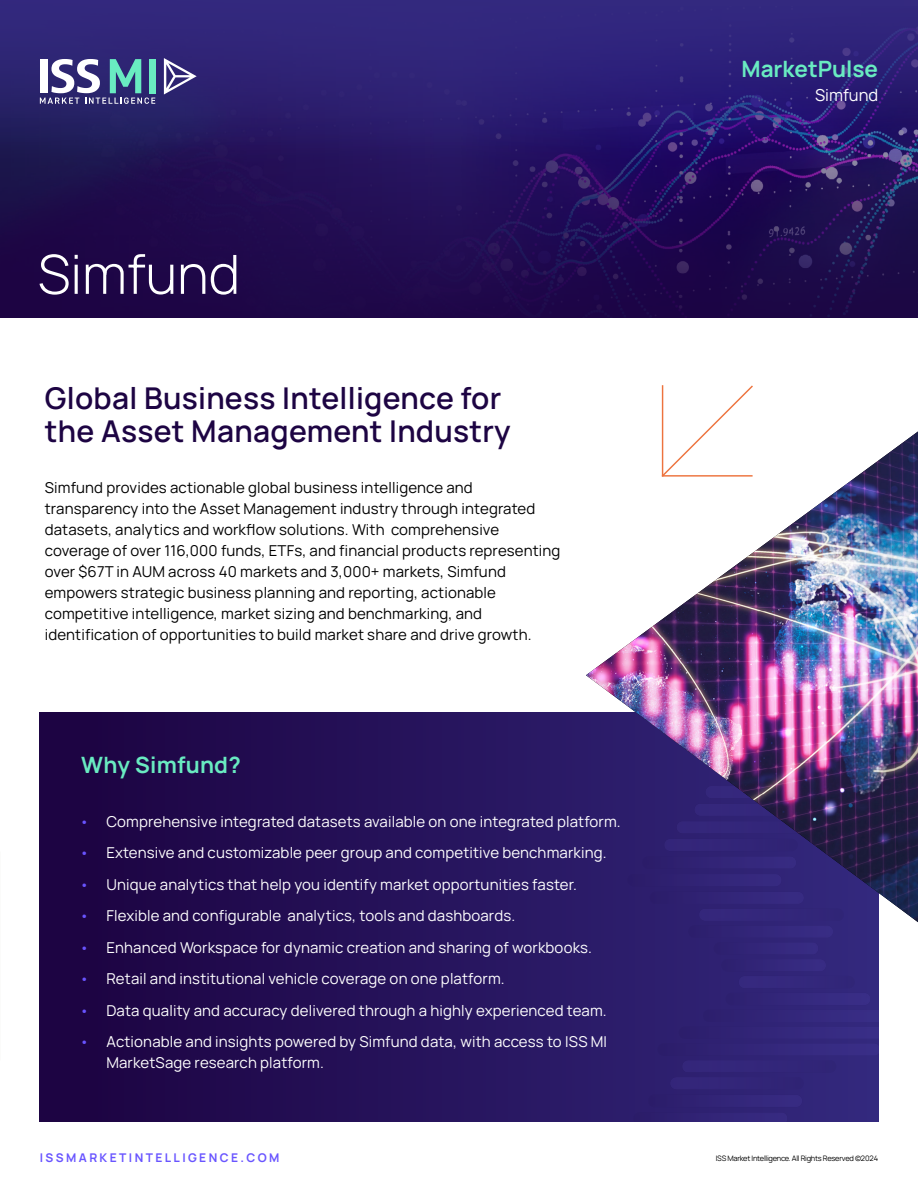
<style>
.page{position:relative;width:918px;height:1188px;background:#fff}
.page>*{position:absolute;margin:0;border:0;box-sizing:border-box;transform-origin:0 0}
.t1{font:300 54px "Manrope";color:#fff}
.t2{font:600 30px/33px "Manrope";letter-spacing:.01em;color:#1d0443}
.t3{font:700 22.5px "Manrope";color:#69ebc1}
.t4{font:700 19.5px "Manrope";letter-spacing:.02em;color:#69ebc1}
.t5{font:16.5px "Manrope";color:#fff}
.t6{font:15px/21px "Manrope";letter-spacing:.01em;color:#fff}
.t7{font:15px/21px "Manrope";letter-spacing:.01em;color:#000}
.t8{font:700 12px "Manrope";letter-spacing:.2em;color:#6955ff}
.t9{font:7.5px "Manrope";letter-spacing:-.03em;color:#000}
.s1{color:#6954ff}
</style>
<div class="page">
<svg style="left:0;top:171px;width:918px;height:147px;background:#1f0a4e"></svg>
<svg style="left:0;top:0;width:918px;height:171px;background:#2b1f72"></svg>
<svg style="left:40px;top:48px;width:161px;height:56px;background:#555c90"></svg>
<div style="left:40px;top:59px;width:8px;height:34px;background:#fff"></div>
<hr style="left:0;top:143px;width:1px;height:157px;background:#1d0443">
<svg style="left:661px;top:385px;width:92px;height:47px"></svg>
<hr style="left:662px;top:386px;width:1px;height:90px;background:#ed733e">
<svg style="left:40px;top:713px;width:554px;height:408px;background:#230e53"></svg>
<img style="left:594px;top:922px;width:284px;height:199px">
<img style="left:586px;top:432px;width:332px;height:490px">
<h1 class="t1" style="left:38px;top:235px;width:204px">Simfund</h1>
<h2 class="t2" style="left:45px;top:379px;width:467px">Global Business Intelligence for the Asset Management Industry</h2>
<p class="t7" style="left:45px;top:476px;width:517px">Simfund provides actionable global business intelligence and transparency into the Asset Management industry through integrated datasets, analytics and workflow solutions. With comprehensive coverage of over 116,000 funds, ETFs, and financial products representing over $67T in AUM across 40 markets and 3,000+ markets, Simfund empowers strategic business planning and reporting, actionable competitive intelligence, market sizing and benchmarking, and identification of opportunities to build market share and drive growth.</p>
<h3 class="t3" style="left:81px;top:746px;width:161px">Why Simfund?</h3>
<p class="t6" style="left:79px;top:810px;width:543px"><span class="s1">•</span> Comprehensive integrated datasets available on one integrated platform.</p>
<p class="t6" style="left:79px;top:841px;width:529px"><span class="s1">•</span> Extensive and customizable peer group and competitive benchmarking.</p>
<p class="t6" style="left:79px;top:873px;width:499px"><span class="s1">•</span> Unique analytics that help you identify market opportunities faster.</p>
<p class="t6" style="left:79px;top:904px;width:437px"><span class="s1">•</span> Flexible and configurable analytics, tools and dashboards.</p>
<p class="t6" style="left:79px;top:936px;width:514px"><span class="s1">•</span> Enhanced Workspace for dynamic creation and sharing of workbooks.</p>
<p class="t6" style="left:79px;top:967px;width:427px"><span class="s1">•</span> Retail and institutional vehicle coverage on one platform.</p>
<p class="t6" style="left:79px;top:999px;width:529px"><span class="s1">•</span> Data quality and accuracy delivered through a highly experienced team.</p>
<p class="t6" style="left:106px;top:1030px;width:502px;text-indent:-27px"><span class="s1">•</span> Actionable and insights powered by Simfund data, with access to ISS MI<br>MarketSage research platform.</p>
<h3 class="t4" style="left:750px;top:43px;width:124px">MarketPulse</h3>
<h3 class="t3" style="left:741px;top:50px;width:138px">MarketPulse</h3>
<p class="t5" style="left:815px;top:83px;width:65px">Simfund</p>
<p class="t8" style="left:40px;top:1147px;width:241px">ISSMARKETINTELLIGENCE.COM</p>
<p class="t9" style="left:716px;top:1152px;width:164px">ISS Market Intelligence. All Rights Reserved ©2024</p>
</div>
